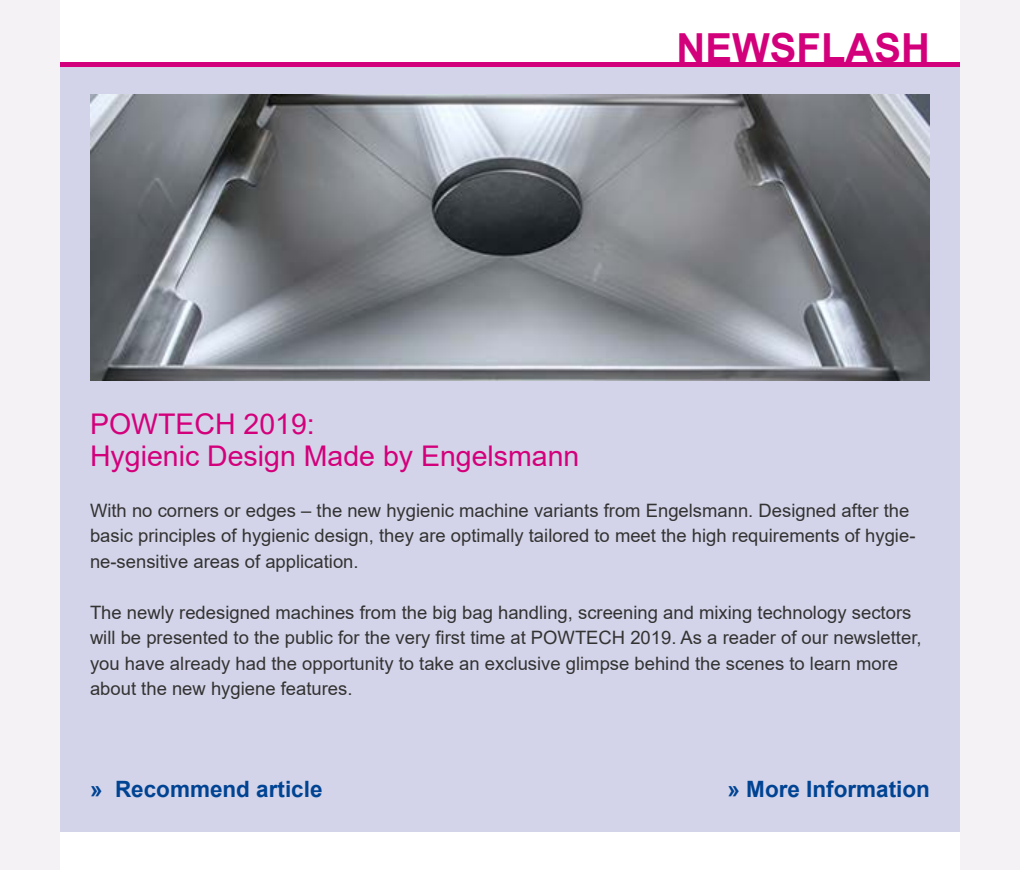
<style>
.page{position:relative;width:1020px;height:870px;background:#f4f2f5}
.page>*{position:absolute;margin:0;border:0;box-sizing:border-box;transform-origin:0 0}
.t1{font:700 40.05px "Arial";color:#d3007b}
.t2{font:28.5px/31.5px "Arial";color:#d3007b}
.t3{font:700 22.5px "Arial";color:#004393}
.t4{font:18.45px/25.5px "Arial";color:#333}
</style>
<div class="page">
<div style="left:60px;top:0;width:900px;height:870px;background:#fff"></div>
<div style="left:60px;top:62px;width:900px;height:770px;background:#d3d4e9"></div>
<img style="left:90px;top:94px;width:840px;height:287px">
<div style="left:60px;top:62px;width:900px;height:5px;background:#d3007b"></div>
<h1 class="t1" style="left:677px;top:20px;width:255px">NEWSFLASH</h1>
<h2 class="t2" style="left:90px;top:408px;width:491px">POWTECH 2019:<br>Hygienic Design Made by Engelsmann</h2>
<p class="t4" style="left:90px;top:497px;width:827px">With no corners or edges – the new hygienic machine variants from Engelsmann. Designed after the basic principles of hygienic design, they are optimally tailored to meet the high requirements of hygie&shy;ne-sensitive areas of application.</p>
<p class="t4" style="left:90px;top:599px;width:833px">The newly redesigned machines from the big bag handling, screening and mixing technology sectors will be presented to the public for the very first time at POWTECH 2019. As a reader of our newsletter, you have already had the opportunity to take an exclusive glimpse behind the scenes to learn more about the new hygiene features.</p>
<p class="t3" style="left:90px;top:773px;width:234px">» Recommend article</p>
<p class="t3" style="left:727px;top:773px;width:204px">» More Information</p>
</div>
